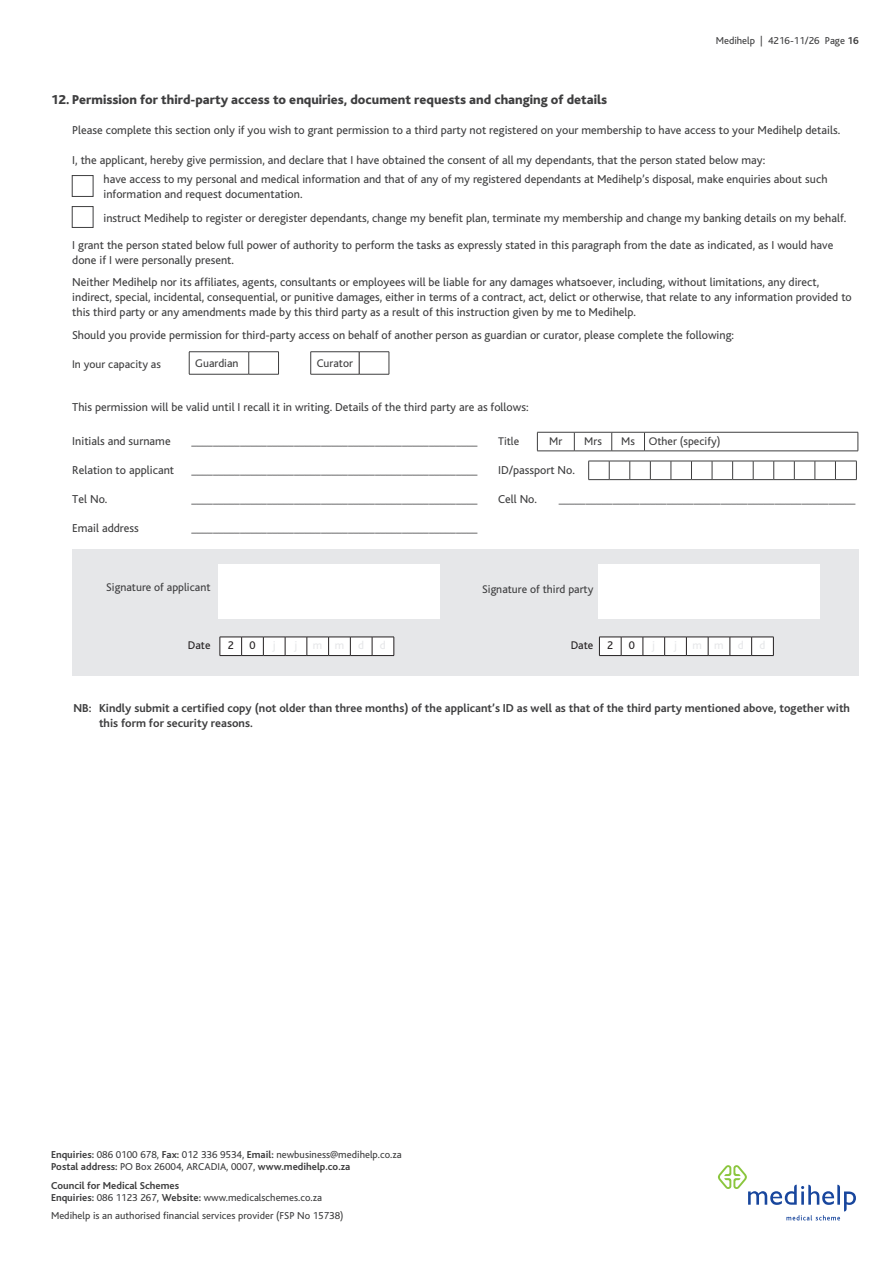
<style>
.page{position:relative;width:893px;height:1263px;background:#fff}
.page>*{position:absolute;margin:0;border:0;box-sizing:border-box;transform-origin:0 0}
.t1{font:800 13.5px "Bliss";color:#3e3e3f}
.t2{font:12px/15px "Bliss";color:#3e3e3f}
.t3{font:700 12px/15px "Bliss";color:#3e3e3f}
.t4{font:11.7px "Bliss";color:#3e3e3f}
.t5{font:11.7px "Bliss";color:#231f20}
.t6{font:11.7px "Bliss";color:#e6e7e9}
.t7{font:10.5px/12px "Bliss";color:#3e3e3f}
.t8{font:700 10.5px/12px "Bliss";color:#3e3e3f}
.s1{font-weight:700}
.s2{font-weight:400}
</style>
<div class="page">
<svg style="left:718px;top:1165px;width:138px;height:55px"></svg>
<div style="left:72px;top:175px;width:21px;height:22px;border:1px solid #3e3e3f"></div>
<div style="left:72px;top:206px;width:21px;height:22px;border:1px solid #3e3e3f"></div>
<hr style="left:189px;top:351px;width:60px;height:1px;background:#3e3e3f">
<svg style="left:189px;top:352px;width:1px;height:22px"></svg>
<hr style="left:249px;top:351px;width:30px;height:1px;background:#3e3e3f">
<svg style="left:248px;top:352px;width:1px;height:22px"></svg>
<svg style="left:278px;top:352px;width:1px;height:22px"></svg>
<hr style="left:189px;top:374px;width:60px;height:1px;background:#3e3e3f">
<hr style="left:249px;top:374px;width:30px;height:1px;background:#3e3e3f">
<svg style="left:359px;top:352px;width:1px;height:22px"></svg>
<hr style="left:311px;top:351px;width:48px;height:1px;background:#3e3e3f">
<svg style="left:310px;top:352px;width:1px;height:22px"></svg>
<hr style="left:359px;top:351px;width:30px;height:1px;background:#3e3e3f">
<svg style="left:389px;top:352px;width:1px;height:22px"></svg>
<hr style="left:311px;top:374px;width:48px;height:1px;background:#3e3e3f">
<hr style="left:359px;top:374px;width:30px;height:1px;background:#3e3e3f">
<hr style="left:537px;top:432px;width:37px;height:1px;background:#3e3e3f">
<svg style="left:537px;top:432px;width:1px;height:19px"></svg>
<hr style="left:574px;top:432px;width:38px;height:1px;background:#3e3e3f">
<svg style="left:574px;top:432px;width:1px;height:19px"></svg>
<hr style="left:612px;top:432px;width:32px;height:1px;background:#3e3e3f">
<svg style="left:611px;top:432px;width:1px;height:19px"></svg>
<hr style="left:644px;top:432px;width:214px;height:1px;background:#3e3e3f">
<svg style="left:644px;top:432px;width:1px;height:19px"></svg>
<svg style="left:858px;top:432px;width:1px;height:19px"></svg>
<hr style="left:537px;top:451px;width:37px;height:1px;background:#3e3e3f">
<hr style="left:574px;top:451px;width:38px;height:1px;background:#3e3e3f">
<hr style="left:612px;top:451px;width:32px;height:1px;background:#3e3e3f">
<hr style="left:644px;top:451px;width:214px;height:1px;background:#3e3e3f">
<svg style="left:588px;top:461px;width:269px;height:19px"></svg>
<div style="left:72px;top:550px;width:787px;height:126px;background:#e6e7e9"></div>
<div style="left:219px;top:564px;width:221px;height:54px;background:#fff"></div>
<div style="left:598px;top:564px;width:221px;height:54px;background:#fff"></div>
<svg style="left:220px;top:637px;width:175px;height:19px;background:#e5e4e4"></svg>
<svg style="left:599px;top:637px;width:175px;height:19px;background:#e4e4e4"></svg>
<p class="t7" style="left:716px;top:35px;width:145px">Medihelp | 4216-11/26 Page <span class="s1">16</span></p>
<p class="t1" style="left:51px;top:92px;width:558px">12. Permission for third-party access to enquiries, document requests and changing of details</p>
<p class="t2" style="left:72px;top:123px;width:769px">Please complete this section only if you wish to grant permission to a third party not registered on your membership to have access to your Medihelp details.</p>
<p class="t2" style="left:104px;top:151px;width:725px;line-height:19.2px;text-indent:-31px">I, the applicant, hereby give permission, and declare that I have obtained the consent of all my dependants, that the person stated below may:<br>have access to my personal and medical information and that of any of my registered dependants at Medihelp’s disposal, make enquiries about such</p>
<p class="t2" style="left:104px;top:183px;width:744px;line-height:23.5px">information and request documentation.<br>instruct Medihelp to register or deregister dependants, change my benefit plan, terminate my membership and change my banking details on my behalf.</p>
<p class="t2" style="left:72px;top:238px;width:763px">I grant the person stated below full power of authority to perform the tasks as expressly stated in this paragraph from the date as indicated, as I would have done if I were personally present.</p>
<p class="t2" style="left:72px;top:275px;width:781px">Neither Medihelp nor its affiliates, agents, consultants or employees will be liable for any damages whatsoever, including, without limitations, any direct, indirect, special, incidental, consequential, or punitive damages, either in terms of a contract, act, delict or otherwise, that relate to any information provided to this third party or any amendments made by this third party as a result of this instruction given by me to Medihelp.</p>
<p class="t2" style="left:72px;top:328px;width:663px">Should you provide permission for third-party access on behalf of another person as guardian or curator, please complete the following:</p>
<p class="t4" style="left:72px;top:358px;width:90px">In your capacity as</p>
<p class="t4" style="left:195px;top:357px;width:45px">Guardian</p>
<p class="t4" style="left:317px;top:357px;width:38px">Curator</p>
<p class="t2" style="left:72px;top:400px;width:458px">This permission will be valid until I recall it in writing. Details of the third party are as follows:</p>
<p class="t2" style="left:72px;top:434px;width:100px">Initials and surname</p>
<p class="t2" style="left:191px;top:434px;width:288px">_____________________________________________________</p>
<p class="t4" style="left:498px;top:435px;width:23px">Title</p>
<p class="t4" style="left:549px;top:435px;width:15px">Mr</p>
<p class="t4" style="left:584px;top:435px;width:19px">Mrs</p>
<p class="t4" style="left:621px;top:435px;width:101px">Ms Other (specify)</p>
<p class="t2" style="left:72px;top:463px;width:103px">Relation to applicant</p>
<p class="t2" style="left:191px;top:463px;width:288px">_____________________________________________________</p>
<p class="t2" style="left:498px;top:463px;width:78px">ID/passport No.</p>
<p class="t2" style="left:72px;top:492px;width:37px">Tel No.</p>
<p class="t2" style="left:191px;top:492px;width:288px">_____________________________________________________</p>
<p class="t2" style="left:498px;top:492px;width:40px">Cell No.</p>
<p class="t2" style="left:559px;top:492px;width:299px">_______________________________________________________</p>
<p class="t2" style="left:72px;top:521px;width:68px">Email address</p>
<p class="t2" style="left:191px;top:521px;width:288px">_____________________________________________________</p>
<p class="t4" style="left:106px;top:581px;width:106px">Signature of applicant</p>
<p class="t4" style="left:482px;top:583px;width:113px">Signature of third party</p>
<p class="t5" style="left:188px;top:639px;width:24px">Date</p>
<p class="t5" style="left:228px;top:639px;width:8px">2</p>
<p class="t5" style="left:249px;top:639px;width:8px">0</p>
<p class="t6" style="left:313px;top:639px;width:53px">mmd</p>
<p class="t6" style="left:380px;top:639px;width:7px">d</p>
<p class="t5" style="left:571px;top:639px;width:44px">Date 2</p>
<p class="t5" style="left:629px;top:639px;width:8px">0</p>
<p class="t6" style="left:759px;top:639px;width:7px">d</p>
<p class="t3" style="left:99px;top:701px;width:752px;text-indent:-26px">NB: Kindly submit a certified copy (not older than three months) of the applicant’s ID as well as that of the third party mentioned above, together with this form for security reasons.</p>
<p class="t7" style="left:51px;top:1149px;width:352px"><span class="s1">Enquiries:</span> 086 0100 678, <span class="s1">Fax:</span> 012 336 9534, <span class="s1">Email:</span> newbusiness@medihelp.co.za<br><span class="s1">Postal address:</span> PO Box 26004, ARCADIA, 0007, <span class="s1">www.medihelp.co.za</span></p>
<p class="t8" style="left:51px;top:1179px;width:273px">Council for Medical Schemes<br>Enquiries: <span class="s2">086 1123 267,</span> Website: <span class="s2">www.medicalschemes.co.za</span></p>
<p class="t7" style="left:51px;top:1210px;width:294px">Medihelp is an authorised financial services provider (FSP No 15738)</p>
</div>
